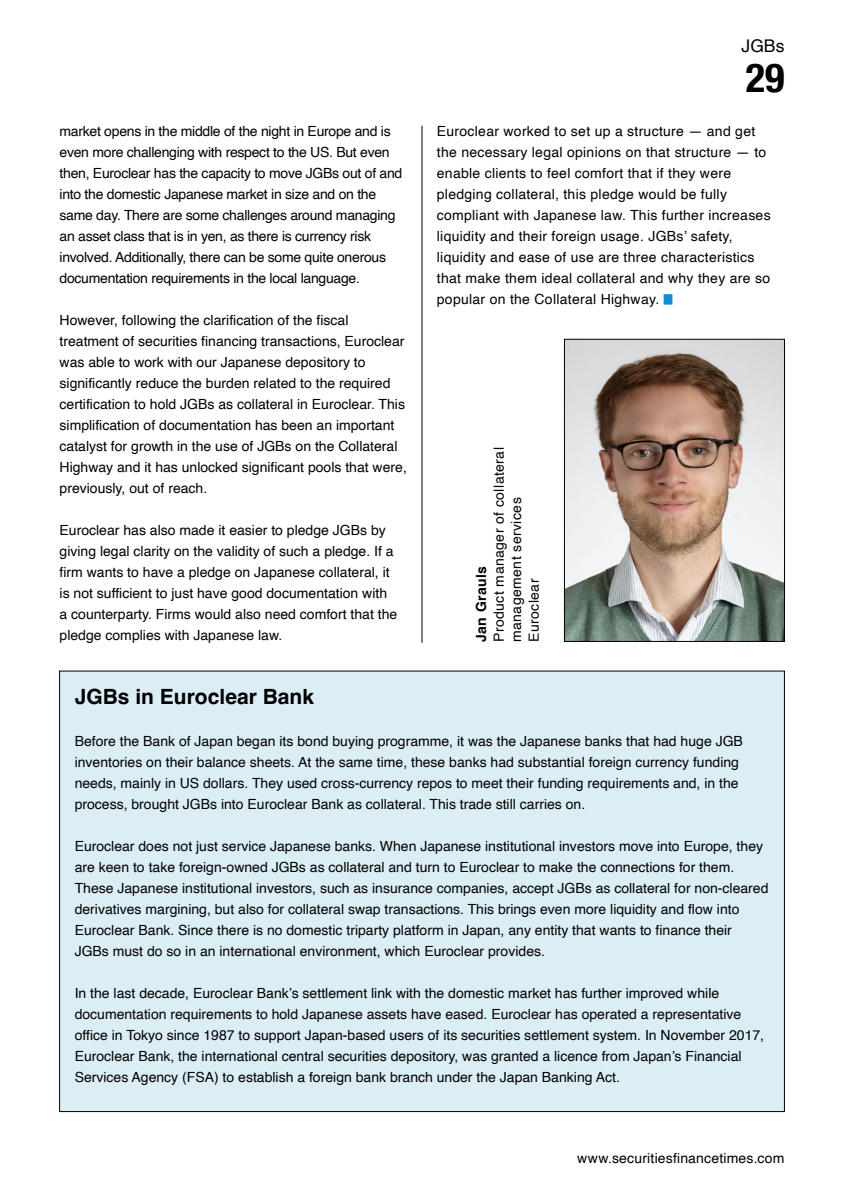
<style>
.page{position:relative;width:844px;height:1191px;background:#fff}
.page>*{position:absolute;margin:0;border:0;box-sizing:border-box;transform-origin:0 0}
.t1{font:700 condensed 40.25px "Helvetica Neue";color:#020203}
.t2{font:700 21px "Helvetica";color:#000}
.t3{font:17.5px "Helvetica";color:#000}
.t4{font:14px/21px "Helvetica";color:#000}
.t5{font:14px/21px "Helvetica";letter-spacing:.02em;color:#000}
.t6{font:14px/21px "Helvetica";letter-spacing:-.02em;color:#000}
.t7{font:14px/17.5px "Helvetica";letter-spacing:.03em;color:#000}
.t8{font:700 14px "Helvetica";letter-spacing:.03em;color:#000}
</style>
<div class="page">
<img style="left:566px;top:341px;width:216px;height:298px">
<div style="left:564px;top:339px;width:220px;height:302px;border:1px solid #020203"></div>
<hr style="left:421px;top:126px;width:1px;height:517px;background:#000">
<div style="left:60px;top:671px;width:724px;height:440px;background:#dbeef5"></div>
<p class="t3" style="left:741px;top:32px;width:44px">JGBs</p>
<p class="t6" style="left:60px;top:121px;width:344px">market opens in the middle of the night in Europe and is even more challenging with respect to the US. But even then, Euroclear has the capacity to move JGBs out of and into the domestic Japanese market in size and on the same day. There are some challenges around managing an asset class that is in yen, as there is currency risk involved. Additionally, there can be some quite onerous documentation requirements in the local language.</p>
<p class="t4" style="left:60px;top:310px;width:349px">However, following the clarification of the fiscal treatment of securities financing transactions, Euroclear was able to work with our Japanese depository to significantly reduce the burden related to the required certification to hold JGBs as collateral in Euroclear. This simplification of documentation has been an important catalyst for growth in the use of JGBs on the Collateral Highway and it has unlocked significant pools that were, previously, out of reach.</p>
<p class="t4" style="left:60px;top:520px;width:339px">Euroclear has also made it easier to pledge JGBs by giving legal clarity on the validity of such a pledge. If a firm wants to have a pledge on Japanese collateral, it is not sufficient to just have good documentation with a counterparty. Firms would also need comfort that the pledge complies with Japanese law.</p>
<h1 class="t1" style="left:745px;top:44px;width:40px">29</h1>
<p class="t5" style="left:437px;top:121px;width:335px">Euroclear worked to set up a structure — and get the necessary legal opinions on that structure — to enable clients to feel comfort that if they were pledging collateral, this pledge would be fully compliant with Japanese law. This further increases liquidity and their foreign usage. JGBs’ safety, liquidity and ease of use are three characteristics that make them ideal collateral and why they are so popular on the Collateral Highway. <sup>█</sup></p>
<p class="t7" style="left:490px;top:642px;width:196px;rotate:-90deg">Product manager of collateral management services<br>Euroclear</p>
<p class="t8" style="left:472px;top:642px;width:78px;rotate:-90deg">Jan Grauls</p>
<h2 class="t2" style="left:75px;top:683px;width:241px">JGBs in Euroclear Bank</h2>
<p class="t4" style="left:75px;top:730px;width:669px">Before the Bank of Japan began its bond buying programme, it was the Japanese banks that had huge JGB inventories on their balance sheets. At the same time, these banks had substantial foreign currency funding needs, mainly in US dollars. They used cross-currency repos to meet their funding requirements and, in the process, brought JGBs into Euroclear Bank as collateral. This trade still carries on.</p>
<p class="t4" style="left:75px;top:835px;width:695px">Euroclear does not just service Japanese banks. When Japanese institutional investors move into Europe, they are keen to take foreign-owned JGBs as collateral and turn to Euroclear to make the connections for them.<br>These Japanese institutional investors, such as insurance companies, accept JGBs as collateral for non-cleared derivatives margining, but also for collateral swap transactions. This brings even more liquidity and flow into Euroclear Bank. Since there is no domestic triparty platform in Japan, any entity that wants to finance their JGBs must do so in an international environment, which Euroclear provides.</p>
<p class="t4" style="left:75px;top:982px;width:690px">In the last decade, Euroclear Bank’s settlement link with the domestic market has further improved while documentation requirements to hold Japanese assets have eased. Euroclear has operated a representative office in Tokyo since 1987 to support Japan-based users of its securities settlement system. In November 2017, Euroclear Bank, the international central securities depository, was granted a licence from Japan’s Financial Services Agency (FSA) to establish a foreign bank branch under the Japan Banking Act.</p>
<p class="t4" style="left:577px;top:1148px;width:209px">www.securitiesfinancetimes.com</p>
</div>
